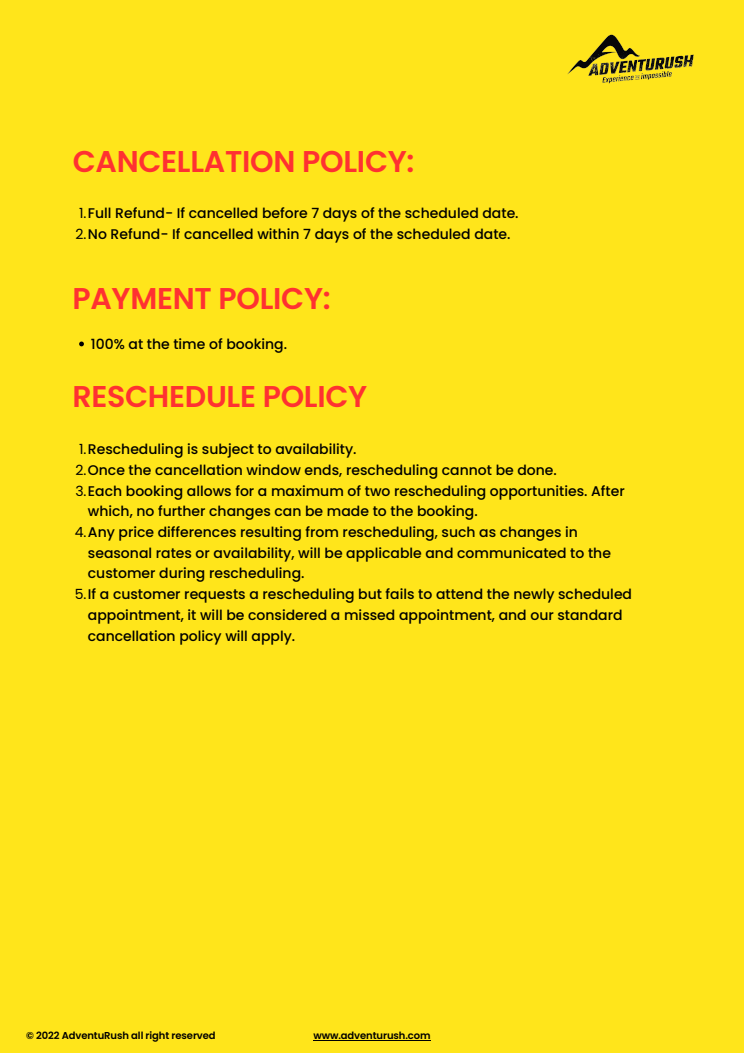
<style>
.page{position:relative;width:744px;height:1053px;background:#fff}
.page>*{position:absolute;margin:0;border:0;box-sizing:border-box;transform-origin:0 0}
.t1{font:600 30px "Poppins";letter-spacing:-.01em;color:#ff3131}
.t2{font:500 14px/20.7px "Poppins";color:#000}
.t3{font:600 10px "Poppins";letter-spacing:-.01em;color:#000}
.s1{font-weight:400}
</style>
<div class="page">
<div style="left:0;top:0;width:744px;height:1052px;background:#ffe51b"></div>
<svg style="left:79px;top:341px;width:5px;height:5px"></svg>
<img style="left:567px;top:34px;width:127px;height:50px">
<hr style="left:313px;top:1039px;width:118px;height:1px;background:#000">
<h1 class="t1" style="left:73px;top:140px;width:343px">CANCELLATION POLICY:</h1>
<p class="t2" style="left:76px;top:203px;width:445px"><span class="s1">1.</span>Full Refund- If cancelled before 7 days of the scheduled date.<br><span class="s1">2.</span>No Refund- If cancelled within 7 days of the scheduled date.</p>
<h1 class="t1" style="left:72px;top:277px;width:260px">PAYMENT POLICY:</h1>
<p class="t2" style="left:91px;top:333px;width:198px">100% at the time of booking.</p>
<h1 class="t1" style="left:72px;top:375px;width:296px">RESCHEDULE POLICY</h1>
<p class="t2" style="left:79px;top:439px;width:279px"><span class="s1">1.</span>Rescheduling is subject to availability.</p>
<p class="t2" style="left:76px;top:459px;width:483px"><span class="s1">2.</span>Once the cancellation window ends, rescheduling cannot be done.</p>
<p class="t2" style="left:75px;top:480px;width:551px"><span class="s1">3.</span>Each booking allows for a maximum of two rescheduling opportunities. After</p>
<p class="t2" style="left:88px;top:501px;width:391px">which, no further changes can be made to the booking.</p>
<p class="t2" style="left:75px;top:521px;width:505px"><span class="s1">4.</span>Any price differences resulting from rescheduling, such as changes in</p>
<p class="t2" style="left:88px;top:542px;width:525px">seasonal rates or availability, will be applicable and communicated to the</p>
<p class="t2" style="left:88px;top:563px;width:218px">customer during rescheduling.</p>
<p class="t2" style="left:75px;top:583px;width:559px"><span class="s1">5.</span>If a customer requests a rescheduling but fails to attend the newly scheduled</p>
<p class="t2" style="left:88px;top:604px;width:536px">appointment, it will be considered a missed appointment, and our standard</p>
<p class="t2" style="left:88px;top:625px;width:209px">cancellation policy will apply.</p>
<p class="t3" style="left:26px;top:1028px;width:191px">© 2022 AdventuRush all right reserved</p>
<p class="t3" style="left:313px;top:1028px;width:119px">www.adventurush.com</p>
</div>
